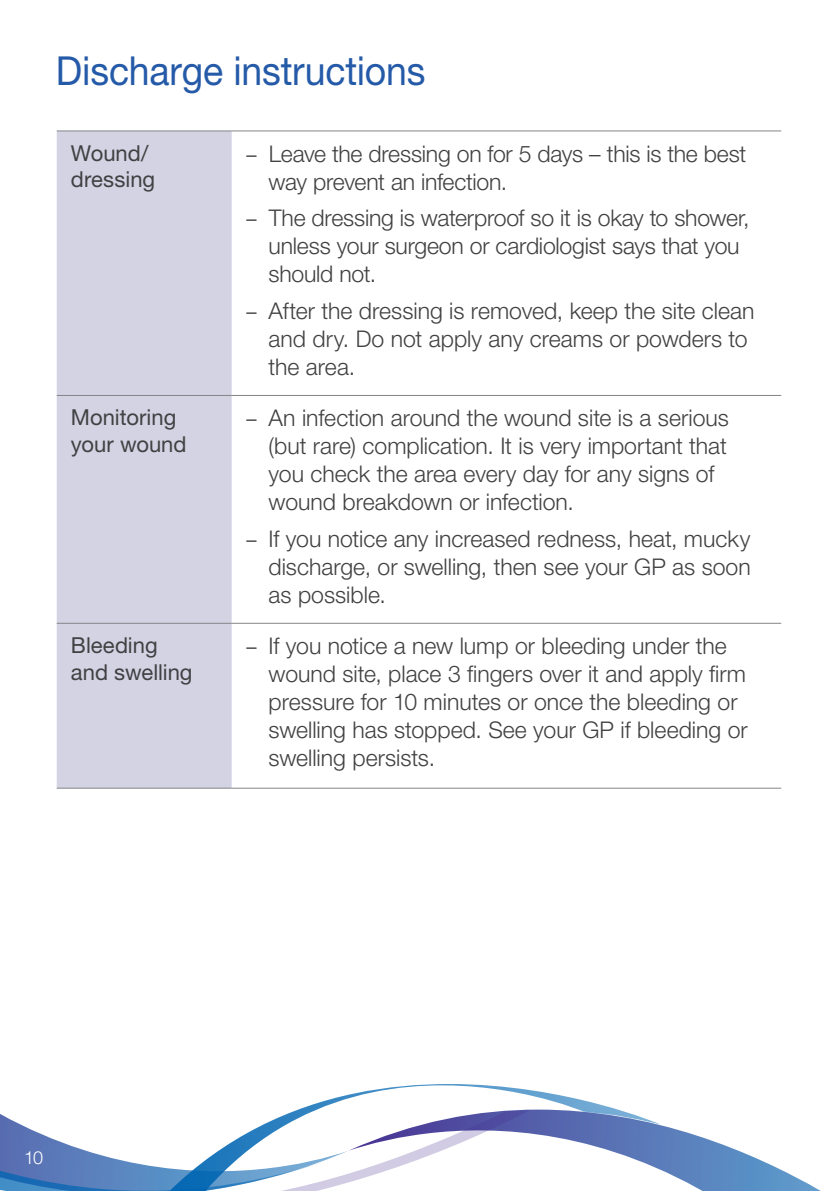
<style>
.page{position:relative;width:840px;height:1191px;background:#fff}
.page>*{position:absolute;margin:0;border:0;box-sizing:border-box;transform-origin:0 0}
.t1{font:40px "Helvetica Neue LT Std";letter-spacing:-.005em;color:#255aa8;scale:.93 1}
.t2{font:300 23px/28px "Helvetica Neue LT Std";color:#414042}
.t3{font:22px/26.4px "Helvetica Neue LT Std";color:#414042}
.t4{font:300 18px "Helvetica Neue LT Std";color:#fff}
.s1{font-family:"Myriad Pro";font-weight:400}
</style>
<div class="page">
<svg style="left:660px;top:1125px;width:161px;height:66px"></svg>
<svg style="left:340px;top:1084px;width:320px;height:101px"></svg>
<svg style="left:0;top:1096px;width:340px;height:95px"></svg>
<div style="left:57px;top:131px;width:174px;height:656px;background:#d4d3e4"></div>
<hr style="left:57px;top:130px;width:174px;height:1px;background:#838588">
<hr style="left:231px;top:130px;width:549px;height:1px;background:#838588">
<hr style="left:57px;top:395px;width:174px;height:1px;background:#838588">
<hr style="left:231px;top:395px;width:549px;height:1px;background:#838588">
<hr style="left:57px;top:623px;width:174px;height:1px;background:#838588">
<hr style="left:231px;top:623px;width:549px;height:1px;background:#838588">
<hr style="left:57px;top:787px;width:174px;height:1px;background:#838588">
<hr style="left:231px;top:787px;width:549px;height:1px;background:#838588">
<h1 class="t1" style="left:56px;top:47px;width:398px">Discharge instructions</h1>
<p class="t3" style="left:71px;top:139px;width:86px">Wound/ dressing</p>
<p class="t2" style="left:268px;top:139px;width:479px;text-indent:-23px"><span class="s1">–</span> Leave the dressing on for 5 days – this is the best way prevent an infection.</p>
<p class="t2" style="left:268px;top:203px;width:482px;text-indent:-23px"><span class="s1">–</span> The dressing is waterproof so it is okay to shower, unless your surgeon or cardiologist says that you should not.</p>
<p class="t2" style="left:268px;top:296px;width:487px;text-indent:-23px"><span class="s1">–</span> After the dressing is removed, keep the site clean and dry. Do not apply any creams or powders to the area.</p>
<p class="t3" style="left:71px;top:404px;width:117px">Monitoring your wound</p>
<p class="t2" style="left:268px;top:403px;width:461px;text-indent:-23px"><span class="s1">–</span> An infection around the wound site is a serious (but rare) complication. It is very important that you check the area every day for any signs of wound breakdown or infection.</p>
<p class="t2" style="left:268px;top:524px;width:483px;text-align:justify;text-indent:-23px"><span class="s1">–</span> If you notice any increased redness, heat, mucky discharge, or swelling, then see your GP as soon as possible.</p>
<p class="t3" style="left:71px;top:632px;width:123px">Bleeding and swelling</p>
<p class="t2" style="left:268px;top:631px;width:480px;text-indent:-23px"><span class="s1">–</span> If you notice a new lump or bleeding under the wound site, place 3 fingers over it and apply firm pressure for 10 minutes or once the bleeding or swelling has stopped. See your GP if bleeding or swelling persists.</p>
<p class="t4" style="left:24px;top:1146px;width:21px">10</p>
</div>
